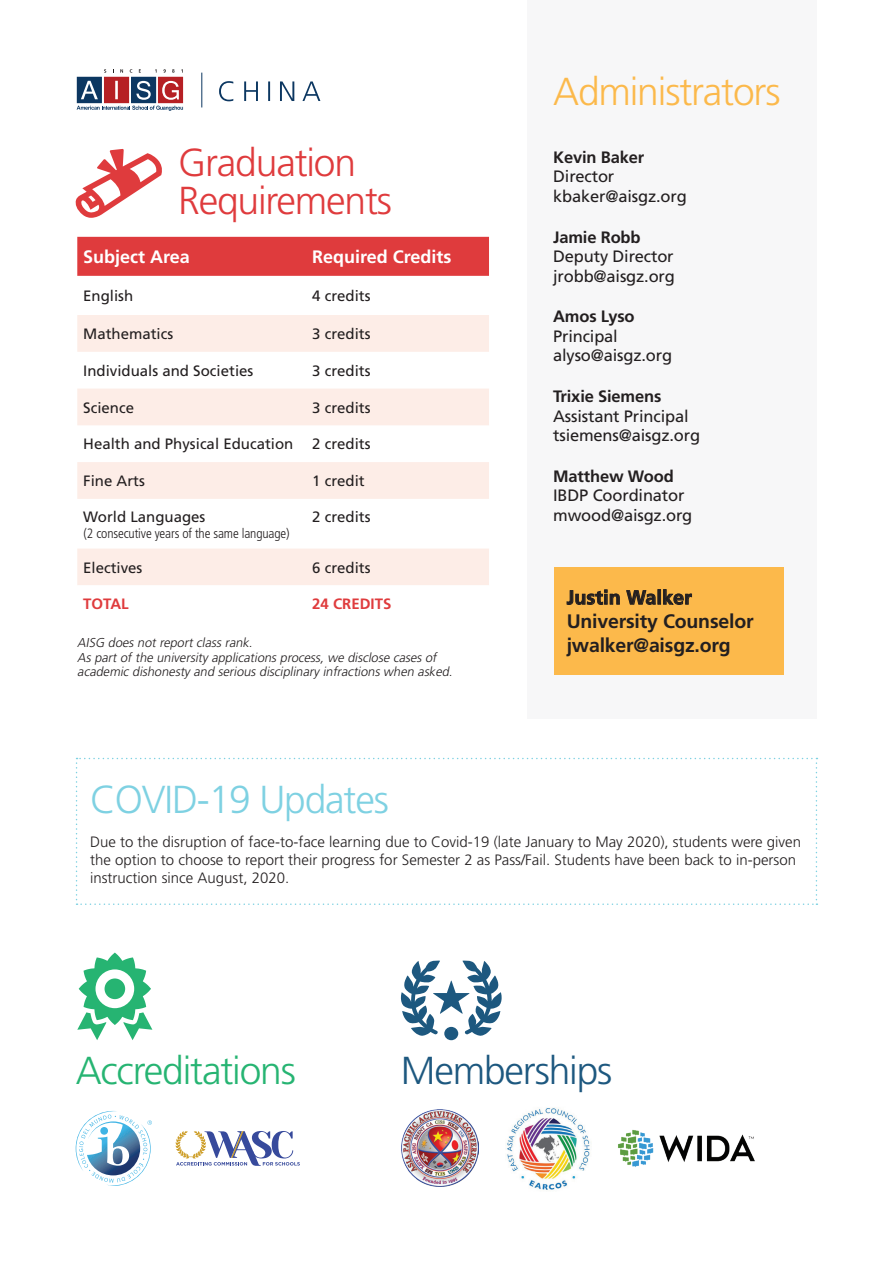
<style>
.page{position:relative;width:893px;height:1263px;background:#fff}
.page>*{position:absolute;margin:0;border:0;box-sizing:border-box;transform-origin:0 0}
.t1{font:300 39px/37.5px "Frutiger LT Std";letter-spacing:-.03em;color:#df3b3d}
.t2{font:300 39px "Frutiger LT Std";letter-spacing:-.03em;color:#7ed1e2}
.t3{font:300 39px "Frutiger LT Std";letter-spacing:-.03em;color:#fcb94b}
.t4{font:300 39px "Frutiger LT Std";letter-spacing:-.03em;color:#26b472}
.t5{font:300 39px "Frutiger LT Std";letter-spacing:-.03em;color:#1d587f}
.t6{font:700 19.5px/24px "Frutiger LT Std";letter-spacing:-.01em;color:#231f20}
.t7{font:700 18px "Frutiger LT Std";color:#fff}
.t8{font:16.5px/19.5px "Frutiger LT Std";letter-spacing:-.01em;color:#231f20}
.t9{font:700 16.5px "Frutiger LT Std";letter-spacing:-.01em;color:#231f20}
.t10{font:300 15px/18px "Frutiger LT Std";color:#231f20}
.t11{font:15px "Frutiger LT Std";color:#231f20}
.t12{font:700 15px "Frutiger LT Std";color:#df3b3d}
.t13{font:300 condensed 13.5px "Frutiger LT Std";letter-spacing:-.01em;color:#231f20}
.t14{font:italic 300 12.9px/14.2px "Frutiger LT Std";color:#231f20}
</style>
<div class="page">
<div style="left:527px;top:0;width:290px;height:719px;background:#f7f7f8"></div>
<svg style="left:76px;top:758px;width:741px;height:147px"></svg>
<div style="left:77px;top:237px;width:412px;height:39px;background:#df3b3d"></div>
<svg style="left:77px;top:315px;width:412px;height:270px;fill:#fdede7"></svg>
<div style="left:554px;top:567px;width:229px;height:108px;background:#fcb94b"></div>
<svg style="left:566px;top:590px;width:54px;height:15px"></svg>
<svg style="left:626px;top:590px;width:30px;height:15px"></svg>
<div style="left:658px;top:589px;width:3px;height:15px;border:1px solid #231f20"></div>
<svg style="left:663px;top:589px;width:29px;height:16px"></svg>
<svg style="left:77px;top:69px;width:106px;height:42px"></svg>
<hr style="left:201px;top:73px;width:1px;height:34px;background:#0c3761">
<svg style="left:219px;top:81px;width:101px;height:20px"></svg>
<img style="left:618px;top:1130px;width:137px;height:37px">
<svg style="left:75px;top:149px;width:87px;height:69px"></svg>
<svg style="left:76px;top:1111px;width:76px;height:75px"></svg>
<svg style="left:176px;top:1131px;width:124px;height:35px"></svg>
<img style="left:401px;top:1109px;width:78px;height:77px">
<img style="left:507px;top:1107px;width:83px;height:83px">
<svg style="left:77px;top:952px;width:75px;height:88px"></svg>
<div style="left:444px;top:1027px;width:14px;height:13px;background:#1d587f;border-radius:50%"></div>
<svg style="left:401px;top:960px;width:101px;height:76px"></svg>
<h1 class="t1" style="left:178px;top:145px;width:215px">Graduation<br>Requirements</h1>
<p class="t7" style="left:83px;top:246px;width:108px">Subject Area</p>
<p class="t7" style="left:312px;top:246px;width:141px">Required Credits</p>
<p class="t11" style="left:83px;top:287px;width:52px">English</p>
<p class="t11" style="left:312px;top:287px;width:60px">4 credits</p>
<p class="t11" style="left:83px;top:325px;width:92px">Mathematics</p>
<p class="t11" style="left:312px;top:325px;width:60px">3 credits</p>
<p class="t11" style="left:83px;top:362px;width:172px">Individuals and Societies</p>
<p class="t11" style="left:312px;top:362px;width:60px">3 credits</p>
<p class="t11" style="left:83px;top:399px;width:52px">Science</p>
<p class="t11" style="left:312px;top:399px;width:60px">3 credits</p>
<p class="t11" style="left:83px;top:435px;width:212px">Health and Physical Education</p>
<p class="t11" style="left:312px;top:435px;width:60px">2 credits</p>
<p class="t11" style="left:83px;top:472px;width:63px">Fine Arts</p>
<p class="t11" style="left:312px;top:472px;width:54px">1 credit</p>
<p class="t11" style="left:83px;top:508px;width:124px">World Languages</p>
<p class="t11" style="left:312px;top:508px;width:60px">2 credits</p>
<p class="t11" style="left:83px;top:559px;width:61px">Electives</p>
<p class="t11" style="left:312px;top:559px;width:60px">6 credits</p>
<p class="t12" style="left:83px;top:595px;width:47px">Tota l</p>
<p class="t12" style="left:312px;top:595px;width:70px">24 credits</p>
<p class="t14" style="left:77px;top:636px;width:379px">AISG does not report class rank.<br>As part of the university applications process, we disclose cases of academic dishonesty and serious disciplinary infractions when asked.</p>
<p class="t13" style="left:84px;top:525px;width:208px">(2 consecutive years of the same language)</p>
<h1 class="t3" style="left:553px;top:70px;width:229px">Administrators</h1>
<p class="t9" style="left:553px;top:147px;width:92px">Kevin Baker</p>
<p class="t8" style="left:553px;top:167px;width:135px">Director kbaker@aisgz.org</p>
<p class="t9" style="left:553px;top:227px;width:89px">Jamie Robb</p>
<p class="t8" style="left:553px;top:247px;width:123px">Deputy Director jrobb@aisgz.org</p>
<p class="t9" style="left:553px;top:307px;width:83px">Amos Lyso</p>
<p class="t8" style="left:553px;top:326px;width:121px">Principal alyso@aisgz.org</p>
<p class="t9" style="left:553px;top:387px;width:110px">Trixie Siemens</p>
<p class="t8" style="left:553px;top:406px;width:149px">Assistant Principal tsiemens@aisgz.org</p>
<p class="t9" style="left:553px;top:466px;width:122px">M atthew Wood</p>
<p class="t8" style="left:553px;top:486px;width:141px">IBDP Coordinator mwood@aisgz.org</p>
<h2 class="t6" style="left:567px;top:586px;width:188px">Justin Walker<br>University Counselor jwalker@aisgz.org</h2>
<h1 class="t2" style="left:90px;top:777px;width:300px">COVID-19 Updates</h1>
<p class="t10" style="left:90px;top:833px;width:712px">Due to the disruption of face-to-face learning due to Covid-19 (late January to May 2020), students were given the option to choose to report their progress for Semester 2 as Pass/Fail. Students have been back to in-person instruction since August, 2020.</p>
<h1 class="t4" style="left:76px;top:1049px;width:222px">Accreditations</h1>
<h1 class="t5" style="left:401px;top:1049px;width:213px">Memberships</h1>
</div>
